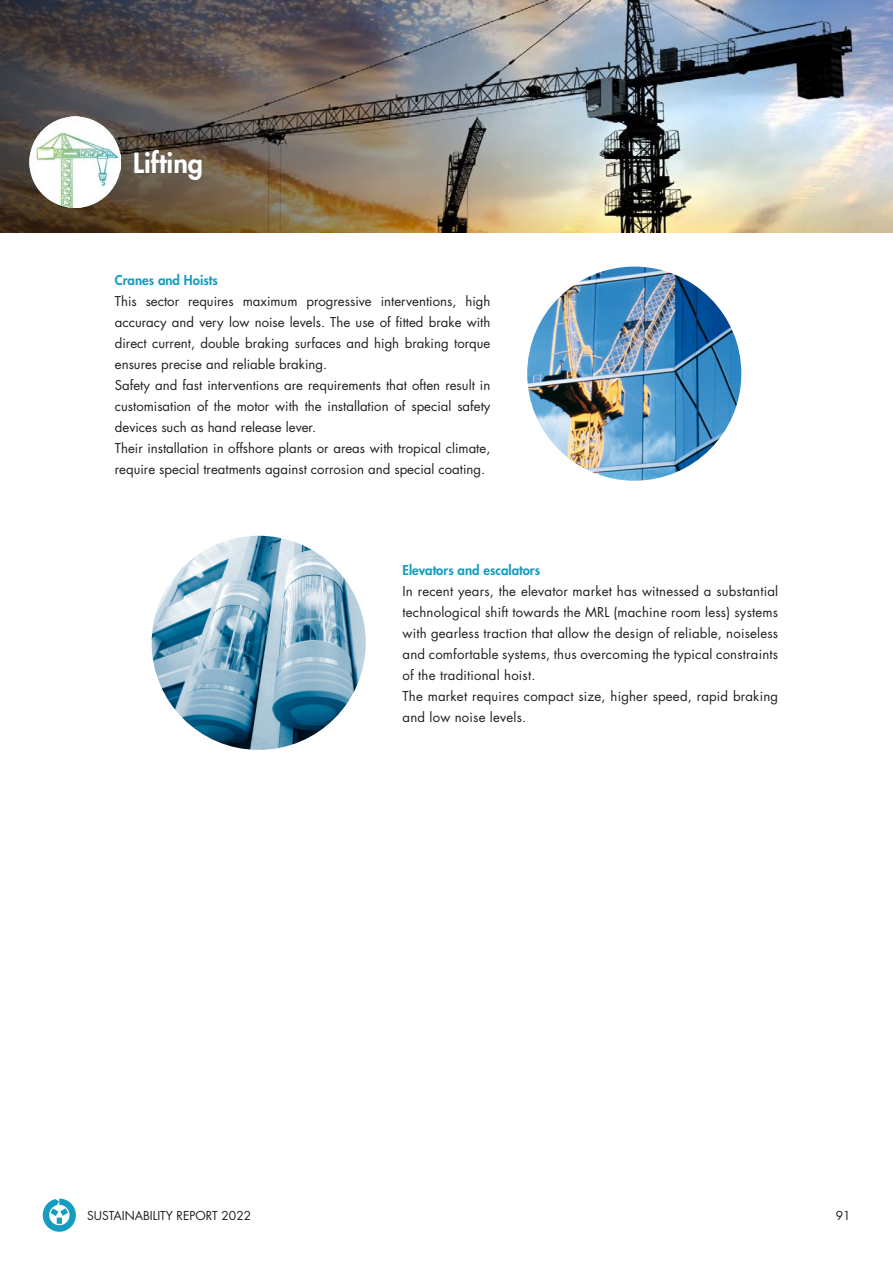
<style>
.page{position:relative;width:893px;height:1263px;background:#fff}
.page>*{position:absolute;margin:0;border:0;box-sizing:border-box;transform-origin:0 0}
.t1{font:800 27px "Futura Std";color:#fff}
.t2{font:13.2px/21px "Futura Std";color:#231f20;text-align:justify}
.t3{font:800 13.2px "Futura Std";color:#149dc1}
.t4{font:12px "Futura Std";color:#231f20}
</style>
<div class="page">
<img style="left:823px;top:0;width:70px;height:233px">
<img style="left:0;top:0;width:823px;height:233px">
<img style="left:30px;top:116px;width:91px;height:91px">
<svg style="left:43px;top:1198px;width:33px;height:34px"></svg>
<img style="left:527px;top:267px;width:214px;height:214px;border-radius:107px">
<img style="left:152px;top:536px;width:214px;height:214px;border-radius:107px">
<p class="t1" style="left:133px;top:146px;width:71px">Lifting</p>
<p class="t3" style="left:115px;top:271px;width:104px">Cranes and Hoists</p>
<p class="t2" style="left:115px;top:290px;width:377px">This sector requires maximum progressive interventions, high accuracy and very low noise levels. The use of fitted brake with direct current, double braking surfaces and high braking torque ensures precise and reliable braking.</p>
<p class="t2" style="left:115px;top:374px;width:377px">Safety and fast interventions are requirements that often result in customisation of the motor with the installation of special safety devices such as hand release lever.</p>
<p class="t2" style="left:115px;top:437px;width:377px">Their installation in offshore plants or areas with tropical climate, require special treatments against corrosion and special coating.</p>
<p class="t3" style="left:403px;top:561px;width:139px">Elevators and escalators</p>
<p class="t2" style="left:403px;top:580px;width:377px">In recent years, the elevator market has witnessed a substantial technological shift towards the MRL (machine room less) systems with gearless traction that allow the design of reliable, noiseless and comfortable systems, thus overcoming the typical constraints of the traditional hoist.</p>
<p class="t2" style="left:403px;top:686px;width:377px">The market requires compact size, higher speed, rapid braking and low noise levels.</p>
<p class="t4" style="left:87px;top:1208px;width:165px">SUSTAINABILITY REPORT 2022</p>
<p class="t4" style="left:836px;top:1208px;width:16px">91</p>
</div>
